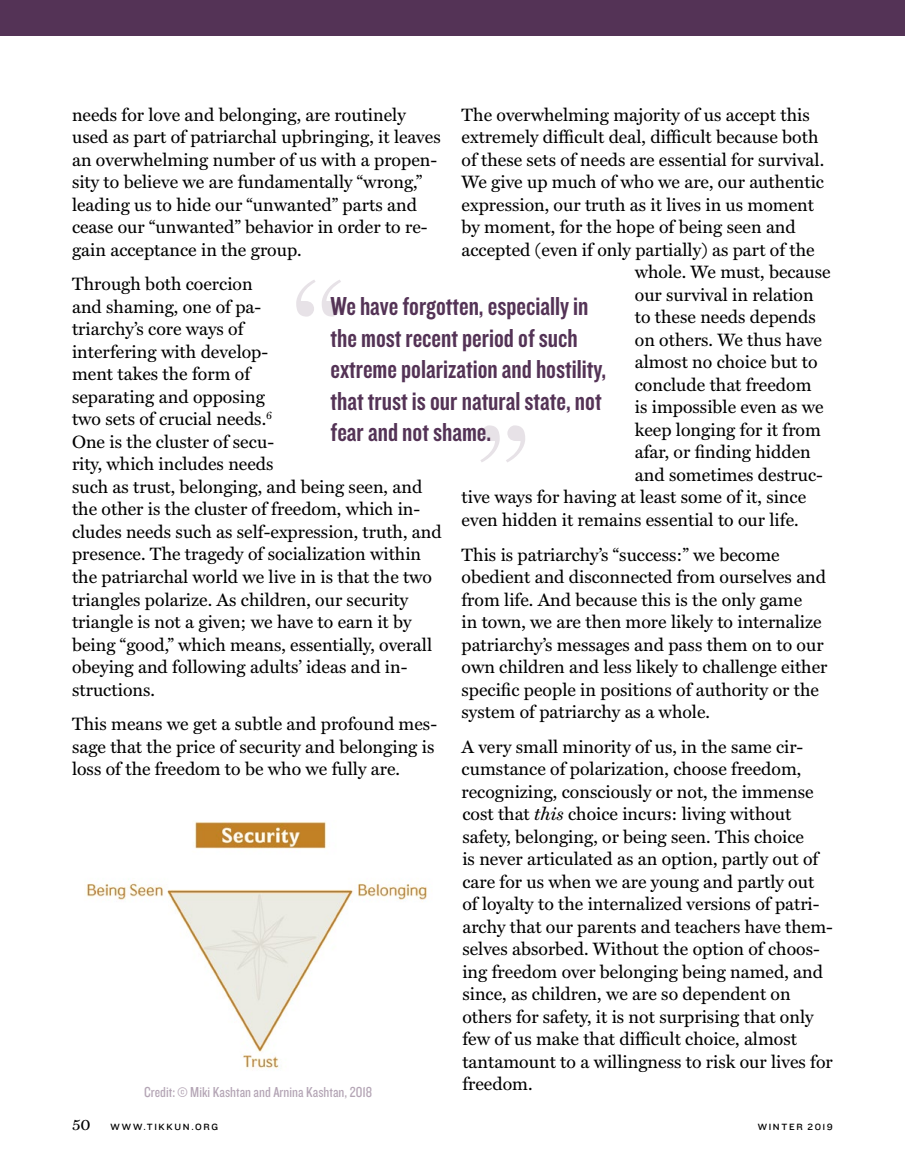
<style>
.page{position:relative;width:905px;height:1175px;background:#fff}
.page>*{position:absolute;margin:0;border:0;box-sizing:border-box;transform-origin:0 0}
.t1{font:300 150px "Miller Display";color:#e7e2e7}
.t2{font:27px/31.5px "Knockout HTF49 Liteweight";color:#543356}
.t3{font:18px/22.5px "Miller Text";color:#000}
.t4{font:16.5px "Miller Text";color:#000}
.t5{font:15px "Knockout HTF29 Junior Liteweight";color:#b4a5b5}
.t6{font:9.3px "Knockout HTF32 Junior Cruiserwt";letter-spacing:.175em;color:#000}
.s1{font-style:italic}
</style>
<div class="page">
<div style="left:0;top:0;width:904px;height:36px;background:#543356"></div>
<img style="left:86px;top:821px;width:341px;height:248px">
<p class="t3" style="left:72px;top:103px;width:370px">needs for love and belonging, are routinely used as part of patriarchal upbringing, it leaves an overwhelming number of us with a propen&shy;sity to believe we are fundamentally “wrong,” leading us to hide our “unwanted” parts and cease our “unwanted” behavior in order to re&shy;gain acceptance in the group.</p>
<p class="t3" style="left:72px;top:273px;width:371px">Through both coercion<br>and shaming, one of pa-<br>triarchy’s core ways of<br>interfering with develop-<br>ment takes the form of<br>separating and opposing<br>two sets of crucial needs.<sup>6<br></sup>One is the cluster of secu-<br>rity, which includes needs<br>such as trust, belonging, and being seen, and the other is the cluster of freedom, which in&shy;cludes needs such as self-expression, truth, and presence. The tragedy of socialization within the patriarchal world we live in is that the two triangles polarize. As children, our security triangle is not a given; we have to earn it by being “good,” which means, essentially, overall obeying and following adults’ ideas and in&shy;structions.</p>
<p class="t3" style="left:72px;top:712px;width:366px">This means we get a subtle and profound mes&shy;sage that the price of security and belonging is loss of the freedom to be who we fully are.</p>
<p class="t3" style="left:461px;top:103px;width:350px">The overwhelming majority of us accept this</p>
<p class="t3" style="left:461px;top:126px;width:358px">extremely difficult deal, difficult because both</p>
<p class="t3" style="left:461px;top:148px;width:364px">of these sets of needs are essential for survival.</p>
<p class="t3" style="left:461px;top:171px;width:364px">We give up much of who we are, our authentic</p>
<p class="t3" style="left:461px;top:193px;width:354px">expression, our truth as it lives in us moment</p>
<p class="t3" style="left:461px;top:216px;width:336px">by moment, for the hope of being seen and</p>
<p class="t3" style="left:461px;top:238px;width:355px">accepted (even if only partially) as part of the</p>
<p class="t3" style="left:635px;top:261px;width:197px">whole. We must, because</p>
<p class="t3" style="left:635px;top:283px;width:180px">our survival in relation</p>
<p class="t3" style="left:635px;top:306px;width:182px">to these needs depends</p>
<p class="t3" style="left:635px;top:328px;width:189px">on others. We thus have</p>
<p class="t3" style="left:635px;top:351px;width:184px">almost no choice but to</p>
<p class="t3" style="left:635px;top:373px;width:178px">conclude that freedom</p>
<p class="t3" style="left:635px;top:396px;width:190px">is impossible even as we</p>
<p class="t3" style="left:635px;top:418px;width:188px">keep longing for it from</p>
<p class="t3" style="left:635px;top:441px;width:177px">afar, or finding hidden</p>
<p class="t3" style="left:635px;top:463px;width:189px">and sometimes destruc-</p>
<p class="t3" style="left:461px;top:486px;width:346px">tive ways for having at least some of it, since</p>
<p class="t3" style="left:461px;top:508px;width:338px">even hidden it remains essential to our life.</p>
<p class="t3" style="left:461px;top:543px;width:367px">This is patriarchy’s “success:” we become obedient and disconnected from ourselves and from life. And because this is the only game<br>in town, we are then more likely to internalize patriarchy’s messages and pass them on to our own children and less likely to challenge either specific people in positions of authority or the system of patriarchy as a whole.</p>
<p class="t3" style="left:461px;top:735px;width:373px">A very small minority of us, in the same cir&shy;cumstance of polarization, choose freedom, recognizing, consciously or not, the immense cost that <span class="s1">this</span> choice incurs: living without safety, belonging, or being seen. This choice<br>is never articulated as an option, partly out of care for us when we are young and partly out of loyalty to the internalized versions of patri&shy;archy that our parents and teachers have them&shy;selves absorbed. Without the option of choos&shy;ing freedom over belonging being named, and since, as children, we are so dependent on others for safety, it is not surprising that only few of us make that difficult choice, almost tantamount to a willingness to risk our lives for freedom.</p>
<h1 class="t1" style="left:294px;top:246px;width:52px">“</h1>
<h2 class="t2" style="left:330px;top:291px;width:277px">We have forgotten, especially in the most recent period of such extreme polarization and hostility, that trust is our natural state, not fear and not shame.</h2>
<h1 class="t1" style="left:476px;top:394px;width:52px">”</h1>
<p class="t5" style="left:144px;top:1084px;width:229px">Credit: © Miki Kashtan and Arnina Kashtan, 2018</p>
<p class="t4" style="left:72px;top:1114px;width:20px">50</p>
<p class="t6" style="left:111px;top:1121px;width:109px">WWW.TIKKUN.ORG</p>
<p class="t6" style="left:757px;top:1121px;width:77px">WINTER 2019</p>
</div>
